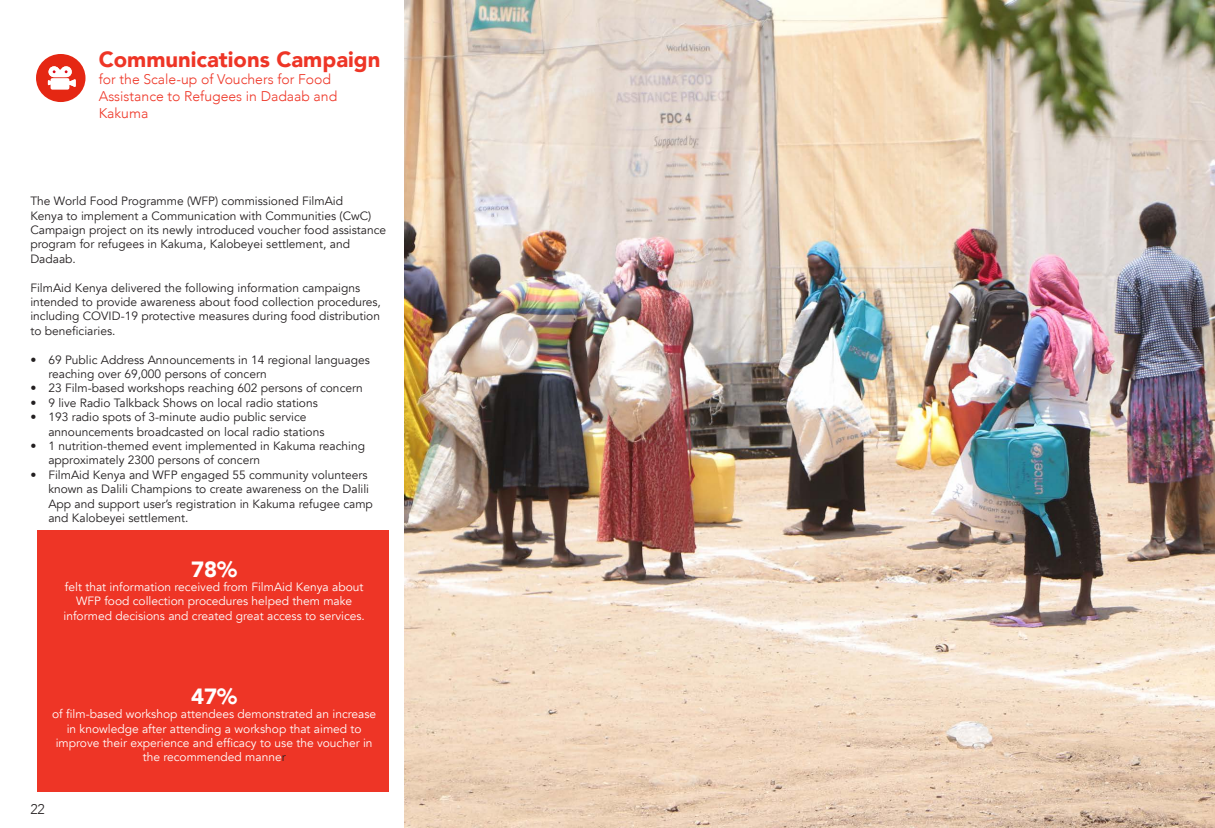
<style>
.page{position:relative;width:1215px;height:828px;background:#fff}
.page>*{position:absolute;margin:0;border:0;box-sizing:border-box;transform-origin:0 0}
.t1{font:900 22px "Avenir";color:#ee3526}
.t2{font:900 22px "Avenir";color:#fff}
.t3{font:300 14px/16.8px "Avenir";color:#ee3526}
.t4{font:300 14px "Avenir";color:#231f20}
.t5{font:12px/14.4px "Avenir";color:#231f20}
.t6{font:12px/14.4px "Avenir";color:#fff;text-align:center}
.s1{color:#231f20}
</style>
<div class="page">
<svg style="left:36px;top:54px;width:49px;height:48px"></svg>
<div style="left:36px;top:530px;width:352px;height:262px;background:#ee3526"></div>
<img style="left:405px;top:0;width:809px;height:828px">
<p class="t1" style="left:99px;top:41px;width:283px">Communications Campaign</p>
<p class="t3" style="left:99px;top:71px;width:240px">for the Scale-up of Vouchers for Food<br>Assistance to Refugees in Dadaab and<br>Kakuma</p>
<p class="t5" style="left:30px;top:194px;width:357px">The World Food Programme (WFP) commissioned FilmAid<br>Kenya to implement a Communication with Communities (CwC)<br>Campaign project on its newly introduced voucher food assistance program for refugees in Kakuma, Kalobeyei settlement, and Dadaab.</p>
<p class="t5" style="left:30px;top:281px;width:352px">FilmAid Kenya delivered the following information campaigns intended to provide awareness about food collection procedures, including COVID-19 protective measures during food distribution to beneficiaries.</p>
<p class="t5" style="left:48px;top:352px;width:323px;text-indent:-18px">• 69 Public Address Announcements in 14 regional languages reaching over 69,000 persons of concern</p>
<p class="t5" style="left:30px;top:381px;width:334px">• 23 Film-based workshops reaching 602 persons of concern</p>
<p class="t5" style="left:30px;top:396px;width:289px">• 9 live Radio Talkback Shows on local radio stations</p>
<p class="t5" style="left:48px;top:410px;width:278px;text-indent:-18px">• 193 radio spots of 3-minute audio public service announcements broadcasted on local radio stations</p>
<p class="t5" style="left:48px;top:439px;width:318px;text-indent:-18px">• 1 nutrition-themed event implemented in Kakuma reaching approximately 2300 persons of concern</p>
<p class="t5" style="left:48px;top:468px;width:326px;text-indent:-18px">• FilmAid Kenya and WFP engaged 55 community volunteers known as Dalili Champions to create awareness on the Dalili App and support user’s registration in Kakuma refugee camp and Kalobeyei settlement.</p>
<p class="t2" style="left:191px;top:550px;width:48px">78%</p>
<p class="t6" style="left:63px;top:580px;width:303px">felt that information received from FilmAid Kenya about<br>WFP food collection procedures helped them make informed decisions and created great access to services.</p>
<p class="t2" style="left:191px;top:677px;width:48px">47%</p>
<p class="t6" style="left:52px;top:707px;width:326px">of film-based workshop attendees demonstrated an increase in knowledge after attending a workshop that aimed to improve their experience and efficacy to use the voucher in the recommended manne<span class="s1">r</span></p>
<p class="t4" style="left:30px;top:800px;width:16px">22</p>
</div>
